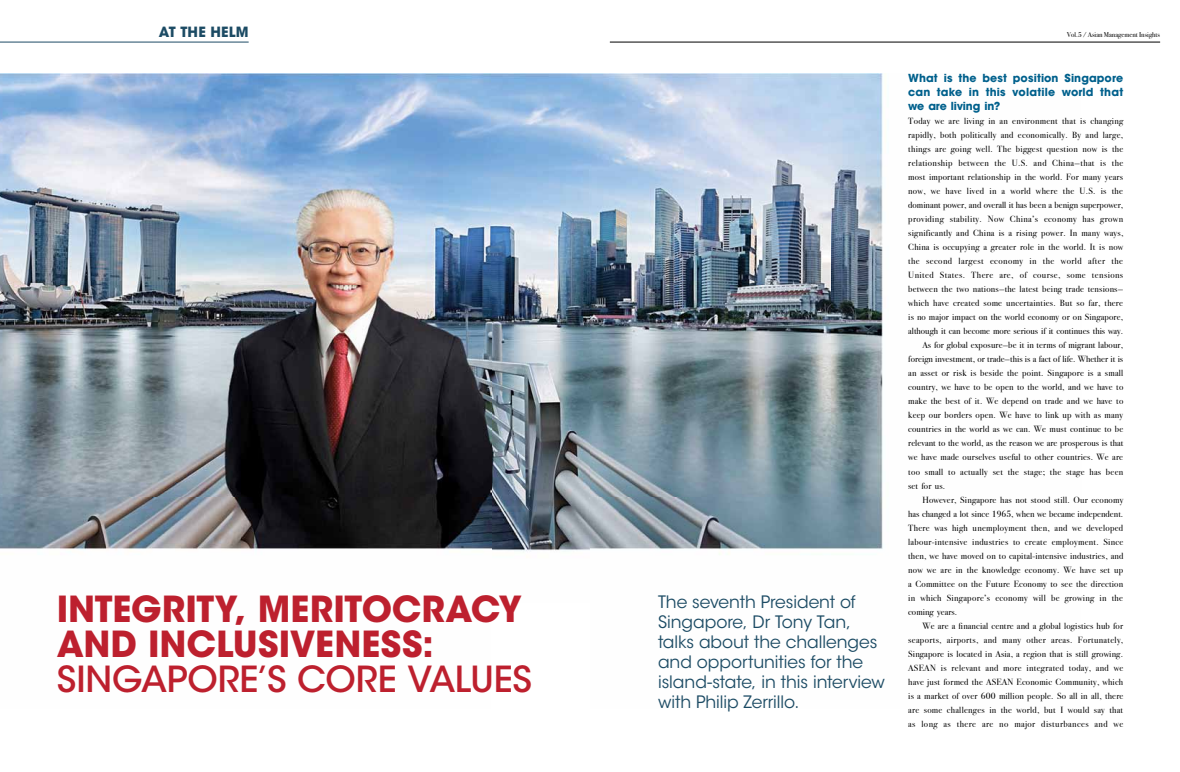
<style>
.page{position:relative;width:1180px;height:772px;background:#fff}
.page>*{position:absolute;margin:0;border:0;box-sizing:border-box;transform-origin:0 0}
.t1{font:700 35.7px/34.8px "ITC Avant Garde Std";color:#bd202e}
.t2{font:500 35.7px "ITC Avant Garde Std";letter-spacing:-.005em;color:#bd202e}
.t3{font:17px/20px "ITC Avant Garde Std";letter-spacing:-.005em;color:#1c4b64}
.t4{font:700 14px "ITC Avant Garde Std";letter-spacing:.01em;color:#1c4b64}
.t5{font:700 11px/14px "ITC Avant Garde Std";letter-spacing:.01em;color:#00608c;text-align:justify}
.t6{font:9px "Bodoni Svty Two ITCTT Book";letter-spacing:.025em;color:#000}
.t7{font:9px "Bodoni Svty Two ITCTT Book";letter-spacing:.005em;color:#000}
.t8{font:9px "Bodoni Svty Two ITCTT Book";letter-spacing:.045em;color:#000}
.t9{font:7px "Bodoni Svty Two ITCTT Book";color:#000}
</style>
<div class="page">
<img style="left:0;top:74px;width:590px;height:477px">
<hr style="left:0;top:42px;width:248px;height:1px;background:#1c4b64">
<svg style="left:590px;top:41px;width:571px;height:514px"></svg>
<hr style="left:609px;top:42px;width:550px;height:1px;background:#000">
<h3 class="t4" style="left:159px;top:23px;width:91px">AT THE HELM</h3>
<h1 class="t1" style="left:57px;top:591px;width:466px">INTEGRITY, MERITOCRACY<br>AND INCLUSIVENESS:</h1>
<h1 class="t2" style="left:57px;top:656px;width:476px">SINGAPORE’S CORE VALUES</h1>
<h2 class="t3" style="left:658px;top:592px;width:228px">The seventh President of<br>Singapore, Dr Tony Tan, talks about the challenges and opportunities for the island-state, in this interview with Philip Zerrillo.</h2>
<p class="t9" style="left:1066px;top:29px;width:95px">Vol.5 / Asian Management Insights</p>
<p class="t5" style="left:908px;top:71px;width:216px">What is the best position Singapore can take in this volatile world that we are living in?</p>
<p class="t6" style="left:908px;top:113px;width:216px">Today we are living in an environment that is changing</p>
<p class="t6" style="left:908px;top:127px;width:216px">rapidly, both politically and economically. By and large,</p>
<p class="t6" style="left:908px;top:141px;width:216px">things are going well. The biggest question now is the</p>
<p class="t6" style="left:908px;top:155px;width:216px">relationship between the U.S. and China—that is the</p>
<p class="t6" style="left:908px;top:169px;width:216px">most important relationship in the world. For many years</p>
<p class="t6" style="left:908px;top:183px;width:216px">now, we have lived in a world where the U.S. is the</p>
<p class="t7" style="left:908px;top:197px;width:216px">dominant power, and overall it has been a benign superpower,</p>
<p class="t6" style="left:908px;top:211px;width:216px">providing stability. Now China’s economy has grown</p>
<p class="t6" style="left:908px;top:225px;width:216px">significantly and China is a rising power. In many ways,</p>
<p class="t6" style="left:908px;top:239px;width:216px">China is occupying a greater role in the world. It is now</p>
<p class="t8" style="left:908px;top:253px;width:216px">the second largest economy in the world after the</p>
<p class="t8" style="left:908px;top:267px;width:216px">United States. There are, of course, some tensions</p>
<p class="t6" style="left:908px;top:281px;width:216px">between the two nations—the latest being trade tensions—</p>
<p class="t6" style="left:908px;top:295px;width:216px">which have created some uncertainties. But so far, there</p>
<p class="t6" style="left:908px;top:309px;width:216px">is no major impact on the world economy or on Singapore,</p>
<p class="t7" style="left:908px;top:323px;width:216px">although it can become more serious if it continues this way.</p>
<p class="t6" style="left:922px;top:337px;width:202px">As for global exposure—be it in terms of migrant labour,</p>
<p class="t7" style="left:908px;top:351px;width:216px">foreign investment, or trade—this is a fact of life. Whether it is</p>
<p class="t6" style="left:908px;top:365px;width:216px">an asset or risk is beside the point. Singapore is a small</p>
<p class="t6" style="left:908px;top:379px;width:216px">country, we have to be open to the world, and we have to</p>
<p class="t6" style="left:908px;top:393px;width:217px">make the best of it. We depend on trade and we have to</p>
<p class="t6" style="left:908px;top:407px;width:216px">keep our borders open. We have to link up with as many</p>
<p class="t6" style="left:908px;top:421px;width:216px">countries in the world as we can. We must continue to be</p>
<p class="t6" style="left:908px;top:435px;width:216px">relevant to the world, as the reason we are prosperous is that</p>
<p class="t6" style="left:908px;top:449px;width:216px">we have made ourselves useful to other countries. We are</p>
<p class="t6" style="left:908px;top:463px;width:216px">too small to actually set the stage; the stage has been</p>
<p class="t6" style="left:908px;top:477px;width:38px">set for us.</p>
<p class="t6" style="left:922px;top:491px;width:202px">However, Singapore has not stood still. Our economy</p>
<p class="t7" style="left:908px;top:505px;width:216px">has changed a lot since 1965, when we became independent.</p>
<p class="t6" style="left:908px;top:520px;width:216px">There was high unemployment then, and we developed</p>
<p class="t6" style="left:908px;top:534px;width:216px">labour-intensive industries to create employment. Since</p>
<p class="t6" style="left:908px;top:548px;width:217px">then, we have moved on to capital-intensive industries, and</p>
<p class="t6" style="left:908px;top:562px;width:216px">now we are in the knowledge economy. We have set up</p>
<p class="t6" style="left:908px;top:576px;width:216px">a Committee on the Future Economy to see the direction</p>
<p class="t6" style="left:908px;top:590px;width:216px">in which Singapore’s economy will be growing in the</p>
<p class="t7" style="left:908px;top:604px;width:50px">coming years.</p>
<p class="t6" style="left:922px;top:618px;width:202px">We are a financial centre and a global logistics hub for</p>
<p class="t6" style="left:908px;top:632px;width:216px">seaports, airports, and many other areas. Fortunately,</p>
<p class="t6" style="left:908px;top:646px;width:216px">Singapore is located in Asia, a region that is still growing.</p>
<p class="t6" style="left:908px;top:660px;width:216px">ASEAN is relevant and more integrated today, and we</p>
<p class="t6" style="left:908px;top:674px;width:216px">have just formed the ASEAN Economic Community, which</p>
<p class="t6" style="left:908px;top:688px;width:217px">is a market of over 600 million people. So all in all, there</p>
<p class="t6" style="left:908px;top:702px;width:216px">are some challenges in the world, but I would say that</p>
<p class="t8" style="left:908px;top:716px;width:216px">as long as there are no major disturbances and we</p>
</div>
